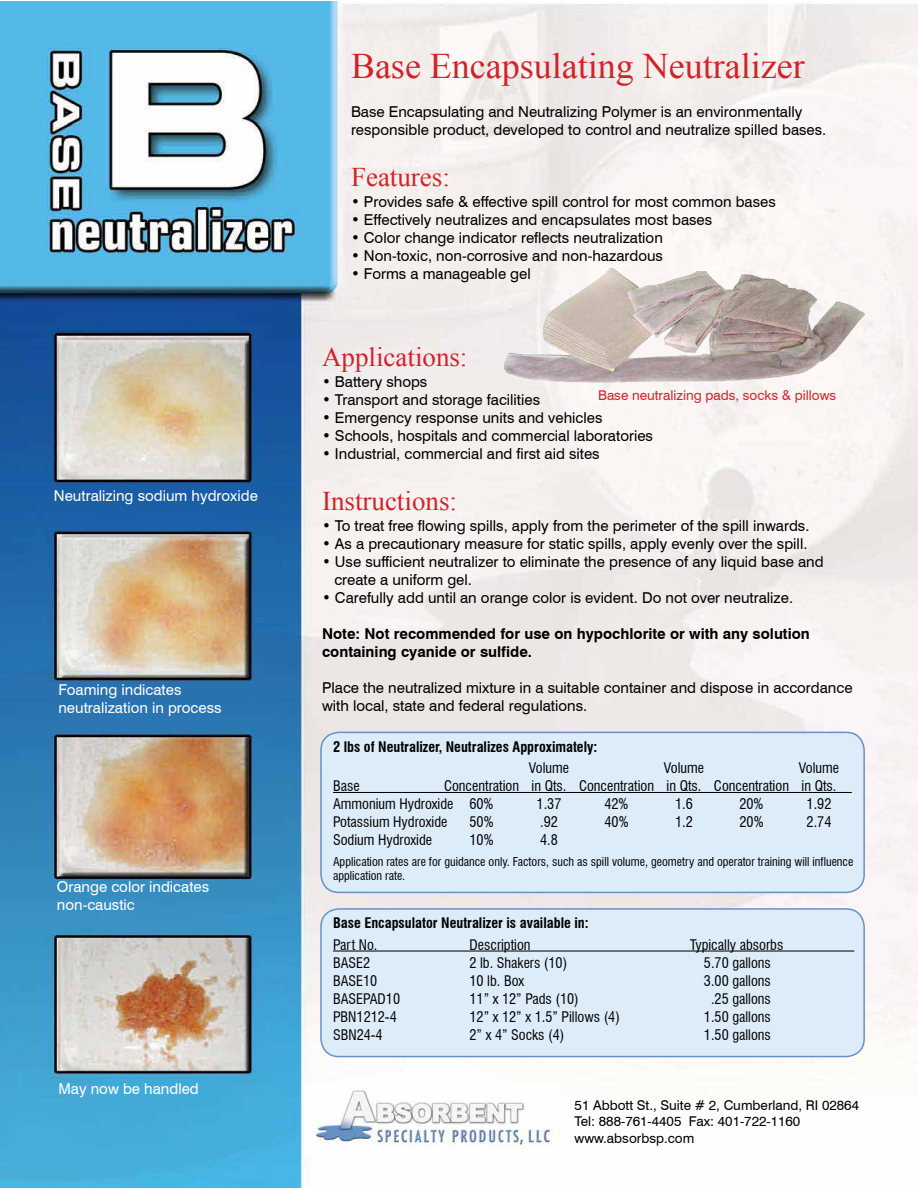
<style>
.page{position:relative;width:918px;height:1188px;background:#fff}
.page>*{position:absolute;margin:0;border:0;box-sizing:border-box;transform-origin:0 0}
.t1{font:36px "Times New Roman";color:#d2232a}
.t2{font:27px "Times New Roman";color:#d2232a}
.t3{font:15px/18px "Swiss 721 BT";color:#000}
.t4{font:15px/18px "Swiss 721 BT";color:#fff}
.t5{font:700 15px/18px "Swiss 721 BT";color:#000}
.t6{font:condensed 14.25px/18px "Swiss 721 BT";color:#000}
.t7{font:700 condensed 14.25px "Swiss 721 BT";color:#000}
.t8{font:13.5px/16.2px "Swiss 721 BT";color:#000}
.t9{font:13.5px "Swiss 721 BT";color:#d2232a}
.t10{font:condensed 12px/14.4px "Swiss 721 BT";color:#000}
</style>
<div class="page">
<img style="left:0;top:1px;width:918px;height:1187px">
<div style="left:321px;top:732px;width:543px;height:160px;background:#dcecf9;border-radius:18px"></div>
<div style="left:320px;top:732px;width:545px;height:161px;border:2px solid #6791c6;border-radius:18px"></div>
<hr style="left:333px;top:792px;width:519px;height:1px;background:#000">
<img style="left:305px;top:1083px;width:254px;height:71px">
<img style="left:500px;top:268px;width:365px;height:115px">
<div style="left:321px;top:909px;width:543px;height:148px;background:#dcecf9;border-radius:18px"></div>
<div style="left:320px;top:908px;width:545px;height:149px;border:2px solid #6791c6;border-radius:18px"></div>
<hr style="left:333px;top:951px;width:521px;height:1px;background:#000">
<p class="t4" style="left:54px;top:486px;width:206px">Neutralizing sodium hydroxide</p>
<p class="t4" style="left:58px;top:680px;width:165px">Foaming indicates neutralization in process</p>
<p class="t4" style="left:57px;top:878px;width:154px">Orange color indicates non-caustic</p>
<p class="t4" style="left:58px;top:1080px;width:142px">May now be handled</p>
<h1 class="t1" style="left:351px;top:42px;width:455px">Base Encapsulating Neutralizer</h1>
<p class="t3" style="left:351px;top:103px;width:477px">Base Encapsulating and Neutralizing Polymer is an environmentally responsible product, developed to control and neutralize spilled bases.</p>
<h2 class="t2" style="left:351px;top:159px;width:100px">Features:</h2>
<p class="t3" style="left:351px;top:193px;width:426px">• Provides safe &amp; effective spill control for most common bases</p>
<p class="t3" style="left:351px;top:211px;width:363px">• Effectively neutralizes and encapsulates most bases</p>
<p class="t3" style="left:351px;top:229px;width:313px">• Color change indicator reflects neutralization</p>
<p class="t3" style="left:351px;top:247px;width:314px">• Non-toxic, non-corrosive and non-hazardous</p>
<p class="t3" style="left:351px;top:265px;width:181px">• Forms a manageable gel</p>
<h2 class="t2" style="left:322px;top:339px;width:147px">Applications:</h2>
<p class="t3" style="left:322px;top:373px;width:107px">• Battery shops</p>
<p class="t3" style="left:322px;top:391px;width:220px">• Transport and storage facilities</p>
<p class="t3" style="left:322px;top:409px;width:282px">• Emergency response units and vehicles</p>
<p class="t3" style="left:322px;top:427px;width:333px">• Schools, hospitals and commercial laboratories</p>
<p class="t3" style="left:322px;top:445px;width:279px">• Industrial, commercial and first aid sites</p>
<h2 class="t2" style="left:322px;top:482px;width:136px">Instructions:</h2>
<p class="t3" style="left:322px;top:516px;width:489px">• To treat free flowing spills, apply from the perimeter of the spill inwards.</p>
<p class="t3" style="left:322px;top:534px;width:487px">• As a precautionary measure for static spills, apply evenly over the spill.</p>
<p class="t3" style="left:334px;top:552px;width:491px;text-indent:-12px">• Use sufficient neutralizer to eliminate the presence of any liquid base and create a uniform gel.</p>
<p class="t3" style="left:322px;top:588px;width:473px">• Carefully add until an orange color is evident. Do not over neutralize.</p>
<p class="t5" style="left:322px;top:624px;width:489px">Note: Not recommended for use on hypochlorite or with any solution containing cyanide or sulfide.</p>
<p class="t3" style="left:322px;top:678px;width:532px">Place the neutralized mixture in a suitable container and dispose in accordance with local, state and federal regulations.</p>
<p class="t9" style="left:598px;top:387px;width:240px">Base neutralizing pads, socks &amp; pillows</p>
<p class="t7" style="left:333px;top:738px;width:266px">2 lbs of Neutralizer, Neutralizes Approximately:</p>
<p class="t6" style="left:529px;top:759px;width:42px">Volume</p>
<p class="t6" style="left:664px;top:759px;width:42px">Volume</p>
<p class="t6" style="left:799px;top:759px;width:42px">Volume</p>
<p class="t6" style="left:333px;top:777px;width:28px">Base</p>
<p class="t6" style="left:333px;top:777px;width:505px;text-indent:111px">Concentration in Qts. Concentration in Qts. Concentration in Qts.<br>Ammonium Hydroxide 60%</p>
<p class="t6" style="left:537px;top:795px;width:26px">1.37</p>
<p class="t6" style="left:604px;top:795px;width:26px">42%</p>
<p class="t6" style="left:675px;top:795px;width:19px">1.6</p>
<p class="t6" style="left:739px;top:795px;width:26px">20%</p>
<p class="t6" style="left:807px;top:795px;width:26px">1.92</p>
<p class="t6" style="left:333px;top:813px;width:116px">Potassium Hydroxide</p>
<p class="t6" style="left:469px;top:813px;width:26px">50%</p>
<p class="t6" style="left:540px;top:813px;width:19px">.92</p>
<p class="t6" style="left:604px;top:813px;width:26px">40%</p>
<p class="t6" style="left:675px;top:813px;width:19px">1.2</p>
<p class="t6" style="left:739px;top:813px;width:26px">20%</p>
<p class="t6" style="left:807px;top:813px;width:26px">2.74</p>
<p class="t6" style="left:333px;top:831px;width:101px">Sodium Hydroxide</p>
<p class="t6" style="left:469px;top:831px;width:26px">10%</p>
<p class="t6" style="left:540px;top:831px;width:19px">4.8</p>
<p class="t10" style="left:333px;top:854px;width:522px">Application rates are for guidance only. Factors, such as spill volume, geometry and operator training will influence application rate.</p>
<p class="t7" style="left:333px;top:915px;width:257px">Base Encapsulator Neutralizer is available in:</p>
<p class="t6" style="left:333px;top:935px;width:46px">Part No.</p>
<p class="t6" style="left:470px;top:935px;width:63px">Description</p>
<p class="t6" style="left:690px;top:935px;width:95px">Typically absorbs</p>
<p class="t6" style="left:333px;top:953px;width:39px">BASE2</p>
<p class="t6" style="left:470px;top:953px;width:99px">2 lb. Shakers (10)</p>
<p class="t6" style="left:704px;top:953px;width:69px">5.70 gallons</p>
<p class="t6" style="left:333px;top:971px;width:46px">BASE10</p>
<p class="t6" style="left:470px;top:971px;width:56px">10 lb. Box</p>
<p class="t6" style="left:704px;top:971px;width:69px">3.00 gallons</p>
<p class="t6" style="left:333px;top:989px;width:69px">BASEPAD10</p>
<p class="t6" style="left:470px;top:989px;width:111px">11” x 12” Pads (10)</p>
<p class="t6" style="left:711px;top:989px;width:61px">.25 gallons</p>
<p class="t6" style="left:333px;top:1007px;width:65px">PBN1212-4</p>
<p class="t6" style="left:470px;top:1007px;width:152px">12” x 12” x 1.5” Pillows (4)</p>
<p class="t6" style="left:704px;top:1007px;width:69px">1.50 gallons</p>
<p class="t6" style="left:333px;top:1025px;width:51px">SBN24-4</p>
<p class="t6" style="left:470px;top:1025px;width:96px">2” x 4” Socks (4)</p>
<p class="t6" style="left:704px;top:1025px;width:69px">1.50 gallons</p>
<p class="t8" style="left:575px;top:1097px;width:286px">51 Abbott St., Suite # 2, Cumberland, RI 02864<br>Tel: 888-761-4405 Fax: 401-722-1160 www.absorbsp.com</p>
</div>
